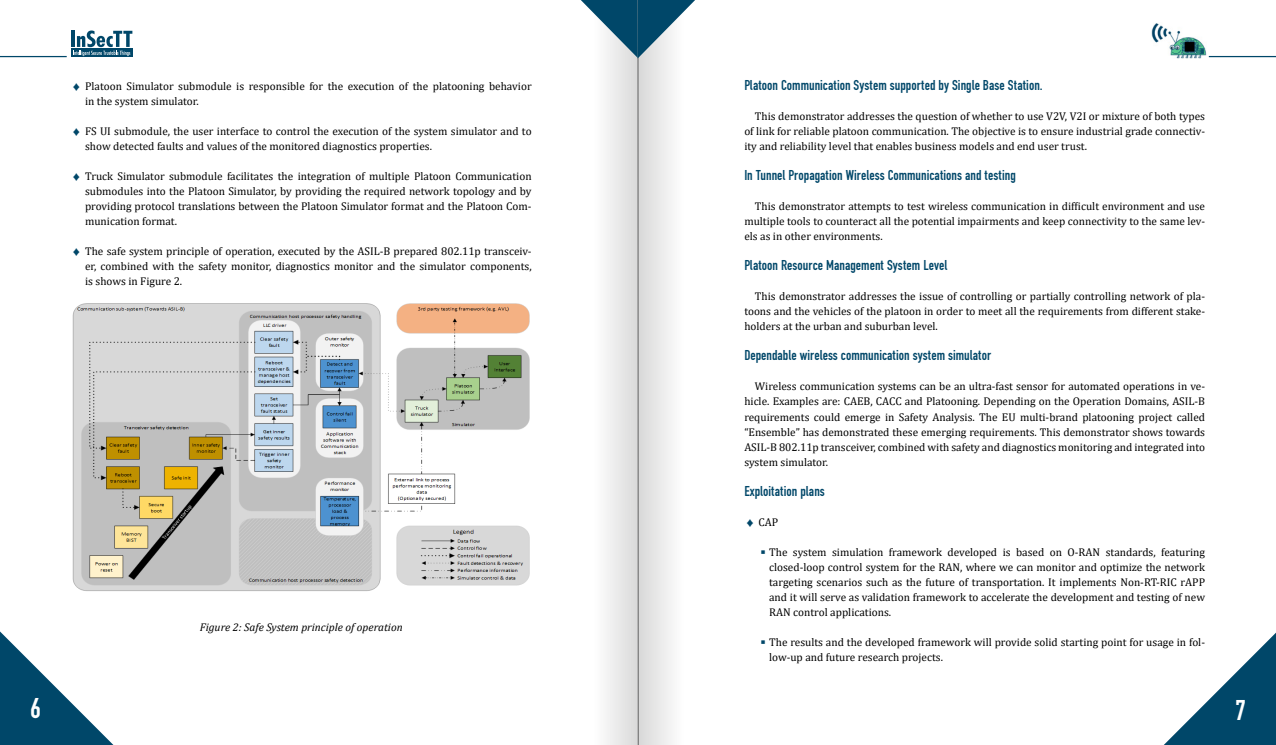
<style>
.page{position:relative;width:1276px;height:745px;background:#fff}
.page>*{position:absolute;margin:0;border:0;box-sizing:border-box;transform-origin:0 0}
.t1{font:30px "Fette Eng DOT";color:#fff}
.Tytuły_małe{font:15px "Fette Eng DOT";color:#004769}
.Tekst_zwykły{font:11.25px/15px "Cambria";color:#000;text-align:justify}
.Obrazky_popdpisy{font:italic 11.25px "Cambria";color:#000}
.s1{font-family:"Bookerly";color:#004769}
.s2{color:#004769}
</style>
<div class="page">
<div style="left:71px;top:48px;width:61px;height:9px;background:#004769"></div>
<hr style="left:71px;top:31px;width:3px;height:16px;background:#004769">
<svg style="left:73px;top:30px;width:59px;height:26px"></svg>
<img style="left:1151px;top:23px;width:55px;height:35px">
<hr style="left:1208px;top:56px;width:68px;height:1px;background:#004769">
<hr style="left:0;top:56px;width:67px;height:1px;background:#004769">
<svg style="left:1165px;top:632px;width:111px;height:112px"></svg>
<svg style="left:0;top:631px;width:113px;height:113px"></svg>
<img style="left:72px;top:303px;width:458px;height:288px">
<div style="left:638px;top:0;width:45px;height:744px;background:linear-gradient(to right,#d8d8d8,#fefefe)"></div>
<div style="left:593px;top:0;width:45px;height:744px;background:linear-gradient(to right,#fff,#d9d9d9)"></div>
<svg style="left:581px;top:0;width:114px;height:58px"></svg>
<p class="Tekst_zwykły" style="left:85px;top:79px;width:448px;text-indent:-14px"><span class="s1">♦</span> Platoon Simulator submodule is responsible for the execution of the platooning behavior in the system simulator.</p>
<p class="Tekst_zwykły" style="left:85px;top:124px;width:448px;text-indent:-14px"><span class="s1">♦</span> FS UI submodule, the user interface to control the execution of the system simulator and to show detected faults and values of the monitored diagnostics properties.</p>
<p class="Tekst_zwykły" style="left:85px;top:169px;width:448px;text-indent:-14px"><span class="s1">♦</span> Truck Simulator submodule facilitates the integration of multiple Platoon Communication submodules into the Platoon Simulator, by providing the required network topology and by providing protocol translations between the Platoon Simulator format and the Platoon Com&shy;munication format.</p>
<p class="Tekst_zwykły" style="left:85px;top:244px;width:448px;text-indent:-14px"><span class="s1">♦</span> The safe system principle of operation, executed by the ASIL-B prepared 802.11p transceiv&shy;er, combined with the safety monitor, diagnostics monitor and the simulator components, is shows in Figure 2.</p>
<p class="Obrazky_popdpisy" style="left:200px;top:618px;width:204px">Figure 2: Safe System principle of operation</p>
<p class="Tytuły_małe" style="left:744px;top:77px;width:300px">Platoon Communication System supported by Single Base Station.</p>
<p class="Tekst_zwykły" style="left:744px;top:109px;width:462px;text-indent:11px">This demonstrator addresses the question of whether to use V2V, V2I or mixture of both types of link for reliable platoon communication. The objective is to ensure industrial grade connectiv&shy;ity and reliability level that enables business models and end user trust.</p>
<p class="Tytuły_małe" style="left:744px;top:167px;width:273px">In Tunnel Propagation Wireless Communications and testing</p>
<p class="Tekst_zwykły" style="left:744px;top:199px;width:462px;text-indent:11px">This demonstrator attempts to test wireless communication in difficult environment and use multiple tools to counteract all the potential impairments and keep connectivity to the same lev&shy;els as in other environments.</p>
<p class="Tytuły_małe" style="left:744px;top:257px;width:204px">Platoon Resource Management System Level</p>
<p class="Tekst_zwykły" style="left:744px;top:289px;width:462px;text-indent:11px">This demonstrator addresses the issue of controlling or partially controlling network of pla&shy;toons and the vehicles of the platoon in order to meet all the requirements from different stake&shy;holders at the urban and suburban level.</p>
<p class="Tytuły_małe" style="left:744px;top:347px;width:248px">Dependable wireless communication system simulator</p>
<p class="Tekst_zwykły" style="left:744px;top:379px;width:462px;text-indent:11px">Wireless communication systems can be an ultra-fast sensor for automated operations in ve&shy;hicle. Examples are: CAEB, CACC and Platooning. Depending on the Operation Domains, ASIL-B requirements could emerge in Safety Analysis. The EU multi-brand platooning project called “Ensemble” has demonstrated these emerging requirements. This demonstrator shows towards ASIL-B 802.11p transceiver, combined with safety and diagnostics monitoring and integrated into system simulator.</p>
<p class="Tytuły_małe" style="left:744px;top:482px;width:82px">Exploitation plans</p>
<p class="Tekst_zwykły" style="left:744px;top:514px;width:35px"><span class="s1">♦</span> CAP</p>
<p class="Tekst_zwykły" style="left:769px;top:544px;width:437px;text-indent:-11px"><span class="s2">◾</span>The system simulation framework developed is based on O-RAN standards, featuring closed-loop control system for the RAN, where we can monitor and optimize the network targeting scenarios such as the future of transportation. It implements Non-RT-RIC rAPP and it will serve as validation framework to accelerate the development and testing of new RAN control applications.</p>
<p class="Tekst_zwykły" style="left:769px;top:634px;width:437px;text-indent:-11px"><span class="s2">◾</span>The results and the developed framework will provide solid starting point for usage in fol&shy;low-up and future research projects.</p>
<h1 class="t1" style="left:30px;top:691px;width:13px">6</h1>
<h1 class="t1" style="left:1234px;top:693px;width:13px">7</h1>
</div>
